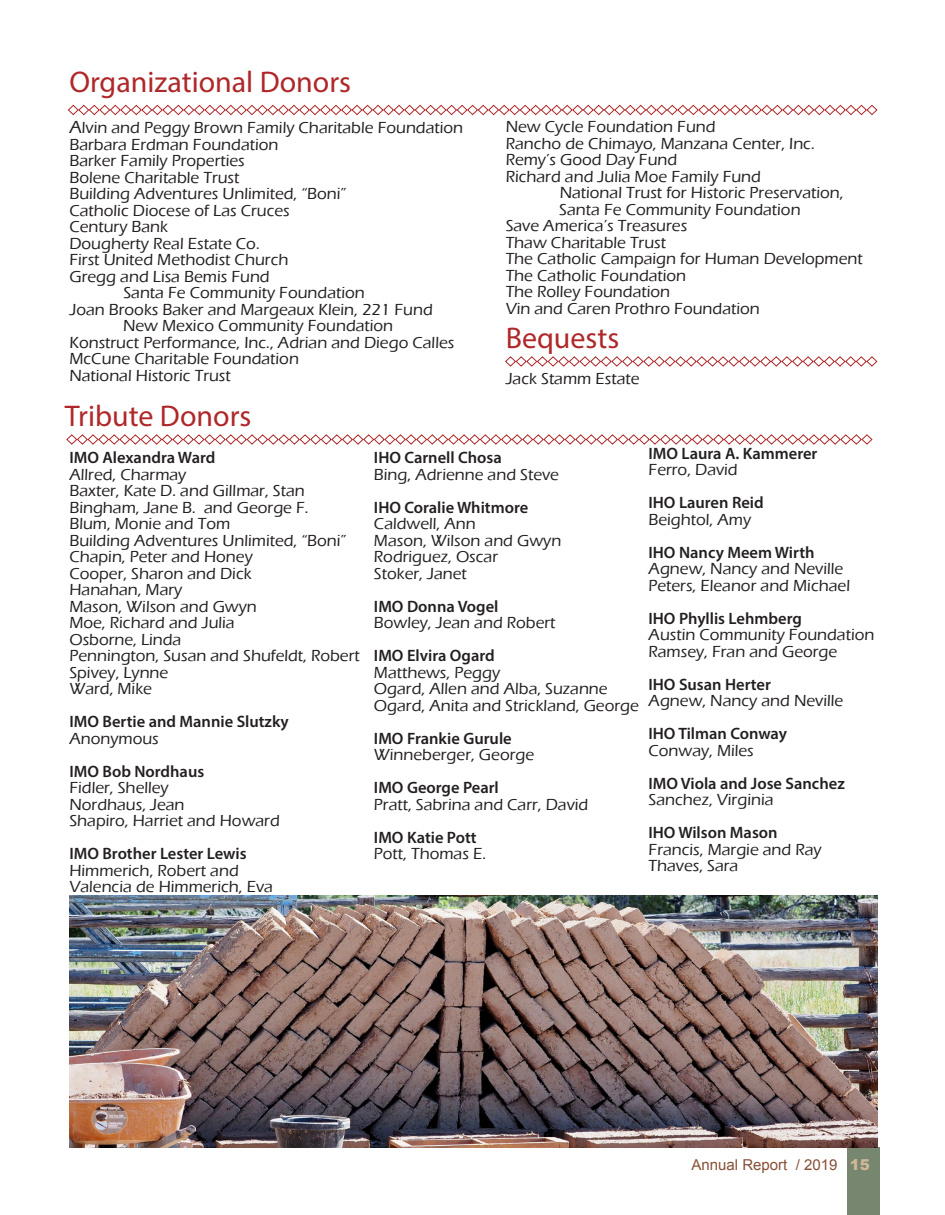
<style>
.page{position:relative;width:945px;height:1215px;background:#fff}
.page>*{position:absolute;margin:0;border:0;box-sizing:border-box;transform-origin:0 0}
.t1{font:30px "Myriad Pro";color:#af2729}
.t2{font:500 16.5px/16.5px "Eras ITC";color:#231f20}
.t3{font:600 16.5px "Myriad Pro";color:#231f20}
.t4{font:15px "Arial";color:#875037}
.s1{font-size:18px}
.s2{font-style:inherit}
.s3{font-weight:900;color:#d0b798}
</style>
<div class="page">
<div style="left:848px;top:1148px;width:32px;height:67px;background:#77866f"></div>
<svg style="left:67px;top:104px;width:811px;height:12px"></svg>
<svg style="left:66px;top:434px;width:807px;height:11px"></svg>
<svg style="left:505px;top:356px;width:373px;height:11px"></svg>
<img style="left:70px;top:896px;width:807px;height:251px">
<p class="t1" style="left:69px;top:63px;width:283px">Organizational Donors</p>
<p class="t2" style="left:69px;top:120px;width:395px"><span class="s1">A</span>lvin and Peggy Brown Family Charitable Foundation</p>
<p class="t2" style="left:69px;top:136px;width:211px">Barbara Erdman Foundation</p>
<p class="t2" style="left:69px;top:153px;width:177px">Barker Family Properties</p>
<p class="t2" style="left:69px;top:169px;width:172px">Bolene Charitable Trust</p>
<p class="t2" style="left:69px;top:186px;width:279px">Building Adventures Unlimited, “Boni”</p>
<p class="t2" style="left:69px;top:202px;width:222px">Catholic Diocese of Las Cruces</p>
<p class="t2" style="left:69px;top:219px;width:100px">Century Bank</p>
<p class="t2" style="left:69px;top:235px;width:192px">Dougherty Real Estate Co.</p>
<p class="t2" style="left:69px;top:252px;width:221px">First United Methodist Church</p>
<p class="t2" style="left:69px;top:268px;width:202px">Gregg and Lisa Bemis Fund</p>
<p class="t2" style="left:123px;top:285px;width:243px">Santa Fe Community Foundation</p>
<p class="t2" style="left:123px;top:301px;width:311px;text-indent:-54px">Joan Brooks Baker and Margeaux Klein, 221 Fund<br>New Mexico Community Foundation</p>
<p class="t2" style="left:69px;top:334px;width:386px">Konstruct Performance, Inc., Adrian and Diego Calles</p>
<p class="t2" style="left:69px;top:351px;width:231px">McCune Charitable Foundation</p>
<p class="t2" style="left:69px;top:367px;width:163px">National Historic Trust</p>
<p class="t1" style="left:65px;top:397px;width:188px">Tribute Donors</p>
<p class="t2" style="left:506px;top:119px;width:211px">New Cycle Foundation Fund</p>
<p class="t2" style="left:506px;top:135px;width:311px">Rancho de Chimayo, Manzana Center, Inc.</p>
<p class="t2" style="left:506px;top:152px;width:173px">Remy’s Good Day Fund</p>
<p class="t2" style="left:506px;top:168px;width:257px">Richard and Julia Moe Family Fund</p>
<p class="t2" style="left:559px;top:185px;width:286px">National Trust for Historic Preservation,<br>Santa Fe Community Foundation</p>
<p class="t2" style="left:506px;top:218px;width:183px">Save America’s Treasures</p>
<p class="t2" style="left:506px;top:234px;width:162px">Thaw Charitable Trust</p>
<p class="t2" style="left:506px;top:251px;width:359px">The Catholic Campaign for Human Development</p>
<p class="t2" style="left:506px;top:267px;width:182px">The Catholic Foundation</p>
<p class="t2" style="left:506px;top:284px;width:166px">The Rolley Foundation</p>
<p class="t2" style="left:506px;top:300px;width:256px">Vin and Caren Prothro Foundation</p>
<p class="t1" style="left:506px;top:320px;width:115px">Bequests</p>
<p class="t2" style="left:506px;top:371px;width:135px">Jack Stamm Estate</p>
<p class="t3" style="left:69px;top:447px;width:147px">IMO Alexandra Ward</p>
<p class="t2" style="left:69px;top:466px;width:118px">Allred, Charmay</p>
<p class="t2" style="left:69px;top:483px;width:237px">Baxter, Kate D. and Gillmar, Stan</p>
<p class="t2" style="left:69px;top:499px;width:241px">Bingham, Jane B. and George F.</p>
<p class="t2" style="left:69px;top:516px;width:162px">Blum, Monie and Tom</p>
<p class="t2" style="left:69px;top:532px;width:279px">Building Adventures Unlimited, “Boni”</p>
<p class="t2" style="left:69px;top:549px;width:185px">Chapin, Peter and Honey</p>
<p class="t2" style="left:69px;top:565px;width:184px">Cooper, Sharon and Dick</p>
<p class="t2" style="left:69px;top:582px;width:114px">Hanahan, Mary</p>
<p class="t2" style="left:69px;top:598px;width:189px">Mason, Wilson and Gwyn</p>
<p class="t2" style="left:69px;top:615px;width:167px">Moe, Richard and Julia</p>
<p class="t2" style="left:69px;top:631px;width:113px">Osborne, Linda</p>
<p class="t2" style="left:69px;top:648px;width:292px">Pennington, Susan and Shufeldt, Robert</p>
<p class="t2" style="left:69px;top:664px;width:100px">Spivey, Lynne</p>
<p class="t2" style="left:69px;top:681px;width:84px">Ward, Mike</p>
<p class="t3" style="left:69px;top:711px;width:221px">IMO Bertie and Mannie Slutzky</p>
<p class="t2" style="left:69px;top:730px;width:91px">Anonymous</p>
<p class="t3" style="left:69px;top:761px;width:136px">IMO Bob Nordhaus</p>
<p class="t2" style="left:69px;top:780px;width:101px">Fidler, Shelley</p>
<p class="t2" style="left:69px;top:796px;width:117px">Nordhaus, Jean</p>
<p class="t2" style="left:69px;top:813px;width:212px">Shapiro, Harriet and Howard</p>
<p class="t3" style="left:69px;top:843px;width:179px">IMO Brother Lester Lewis</p>
<p class="t2" style="left:69px;top:862px;width:171px">Himmerich, Robert and</p>
<p class="t2" style="left:69px;top:879px;width:205px">Valencia de Himmerich, Eva</p>
<p class="t3" style="left:374px;top:447px;width:129px">IHO Carnell Chosa</p>
<p class="t2" style="left:374px;top:466px;width:187px">Bing, Adrienne and Steve</p>
<p class="t3" style="left:374px;top:497px;width:156px">IHO Coralie Whitmore</p>
<p class="t2" style="left:374px;top:516px;width:103px">Caldwell, Ann</p>
<p class="t2" style="left:374px;top:532px;width:189px">Mason, Wilson and Gwyn</p>
<p class="t2" style="left:374px;top:549px;width:126px">Rodriguez, Oscar</p>
<p class="t2" style="left:374px;top:565px;width:94px">Stoker, Janet</p>
<p class="t3" style="left:374px;top:596px;width:126px">IMO Donna Vogel</p>
<p class="t2" style="left:374px;top:615px;width:183px">Bowley, Jean and Robert</p>
<p class="t3" style="left:374px;top:645px;width:122px">IMO Elvira Ogard</p>
<p class="t2" style="left:374px;top:664px;width:128px">Matthews, Peggy</p>
<p class="t2" style="left:374px;top:681px;width:235px">Ogard, Allen and Alba, Suzanne</p>
<p class="t2" style="left:374px;top:697px;width:266px">Ogard, Anita and Strickland, George</p>
<p class="t3" style="left:374px;top:728px;width:139px">IMO Frankie Gurule</p>
<p class="t2" style="left:374px;top:747px;width:162px">Winneberger, George</p>
<p class="t3" style="left:374px;top:777px;width:126px"><span class="s2">IMO</span> George Pearl</p>
<p class="t2" style="left:374px;top:796px;width:216px">Pratt, Sabrina and Carr, David</p>
<p class="t3" style="left:374px;top:827px;width:104px">IMO Katie Pott</p>
<p class="t2" style="left:374px;top:846px;width:114px">Pott, Thomas E.</p>
<p class="t3" style="left:649px;top:443px;width:170px">IMO Laura A. Kammerer</p>
<p class="t2" style="left:649px;top:462px;width:91px">Ferro, David</p>
<p class="t3" style="left:649px;top:492px;width:117px">IHO Lauren Reid</p>
<p class="t2" style="left:649px;top:511px;width:104px">Beightol, Amy</p>
<p class="t3" style="left:649px;top:542px;width:168px">IHO Nancy Meem Wirth</p>
<p class="t2" style="left:649px;top:561px;width:196px">Agnew, Nancy and Neville</p>
<p class="t2" style="left:649px;top:577px;width:203px">Peters, Eleanor and Michael</p>
<p class="t3" style="left:649px;top:608px;width:155px">IHO Phyllis Lehmberg</p>
<p class="t2" style="left:649px;top:627px;width:227px">Austin Community Foundation</p>
<p class="t2" style="left:649px;top:643px;width:190px">Ramsey, Fran and George</p>
<p class="t3" style="left:649px;top:674px;width:124px">IHO Susan Herter</p>
<p class="t2" style="left:649px;top:693px;width:196px">Agnew, Nancy and Neville</p>
<p class="t3" style="left:649px;top:723px;width:140px">IHO Tilman Conway</p>
<p class="t2" style="left:649px;top:742px;width:107px">Conway, Miles</p>
<p class="t3" style="left:649px;top:773px;width:198px">IMO Viola and Jose Sanchez</p>
<p class="t2" style="left:649px;top:792px;width:126px">Sanchez, Virginia</p>
<p class="t3" style="left:649px;top:822px;width:131px">IHO Wilson Mason</p>
<p class="t2" style="left:649px;top:841px;width:175px">Francis, Margie and Ray</p>
<p class="t2" style="left:649px;top:858px;width:91px">Thaves, Sara</p>
<p class="t4" style="left:692px;top:1155px;width:180px">Annual Report / 2019 <span class="s3">15</span></p>
</div>
